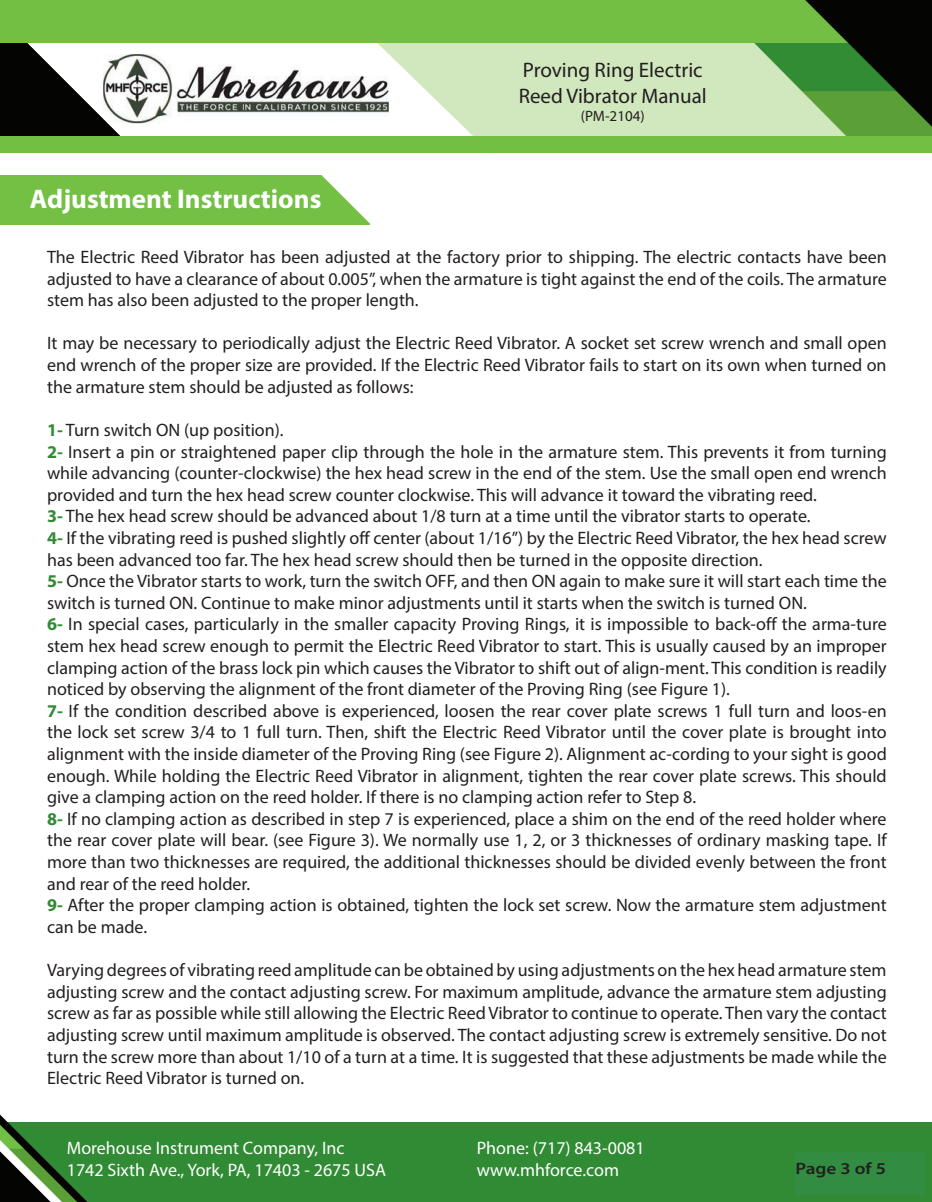
<style>
.page{position:relative;width:932px;height:1202px;background:#fff}
.page>*{position:absolute;margin:0;border:0;box-sizing:border-box;transform-origin:0 0}
.t1{font:700 27px "Myriad Pro";color:#fff}
.t2{font:21px "Myriad Pro";color:#231f20}
.t3{font:18px/21.6px "Myriad Pro";color:#231f20;text-align:justify}
.t4{font:18px "Myriad Pro";color:#fff}
.t5{font:600 16.5px "Myriad Pro";color:#231f20;scale:1.16 1}
.t6{font:15px "Myriad Pro";color:#231f20}
.s1{font-weight:700;color:#318b34}
</style>
<div class="page">
<img style="left:244px;top:152px;width:251px;height:2px">
<div style="left:0;top:1122px;width:932px;height:80px;background:#318b34"></div>
<svg style="left:0;top:1114px;width:87px;height:88px"></svg>
<img style="left:136px;top:42px;width:105px;height:1px">
<img style="left:136px;top:136px;width:105px;height:1px">
<img style="left:241px;top:42px;width:241px;height:95px">
<img style="left:482px;top:42px;width:450px;height:95px">
<img style="left:343px;top:42px;width:127px;height:95px">
<div style="left:0;top:0;width:805px;height:42px;background:#73bf44"></div>
<img style="left:136px;top:54px;width:207px;height:70px">
<svg style="left:0;top:16px;width:136px;height:121px"></svg>
<img style="left:343px;top:54px;width:46px;height:70px">
<svg style="left:805px;top:0;width:127px;height:127px;background:#2c5321"></svg>
<div style="left:0;top:137px;width:932px;height:15px;background:#73bf44"></div>
<div style="left:795px;top:1152px;width:130px;height:42px;background:#328c41"></div>
<div style="left:0;top:175px;width:369px;height:50px;background:#74c044"></div>
<svg style="left:321px;top:175px;width:49px;height:50px"></svg>
<p class="t2" style="left:523px;top:57px;width:181px">Proving Ring Electric</p>
<p class="t2" style="left:518px;top:83px;width:190px">Reed Vibrator Manual</p>
<p class="t6" style="left:581px;top:106px;width:65px">(PM-2104)</p>
<p class="t1" style="left:30px;top:182px;width:293px">Adjustment Instructions</p>
<p class="t3" style="left:47px;top:246px;width:841px">The Electric Reed Vibrator has been adjusted at the factory prior to shipping. The electric contacts have been adjusted to have a clearance of about 0.005”, when the armature is tight against the end of the coils. The armature stem has also been adjusted to the proper length.</p>
<p class="t3" style="left:47px;top:332px;width:841px">It may be necessary to periodically adjust the Electric Reed Vibrator. A socket set screw wrench and small open end wrench of the proper size are provided. If the Electric Reed Vibrator fails to start on its own when turned on the armature stem should be adjusted as follows:</p>
<p class="t3" style="left:47px;top:419px;width:238px"><span class="s1">1-</span> Turn switch ON (up position).</p>
<p class="t3" style="left:47px;top:440px;width:841px"><span class="s1">2-</span> Insert a pin or straightened paper clip through the hole in the armature stem. This prevents it from turning while advancing (counter-clockwise) the hex head screw in the end of the stem. Use the small open end wrench provided and turn the hex head screw counter clockwise. This will advance it toward the vibrating reed.</p>
<p class="t3" style="left:47px;top:505px;width:765px"><span class="s1">3-</span> The hex head screw should be advanced about 1/8 turn at a time until the vibrator starts to operate.</p>
<p class="t3" style="left:47px;top:527px;width:841px"><span class="s1">4-</span> If the vibrating reed is pushed slightly off center (about 1/16”) by the Electric Reed Vibrator, the hex head screw has been advanced too far. The hex head screw should then be turned in the opposite direction.</p>
<p class="t3" style="left:47px;top:570px;width:841px"><span class="s1">5-</span> Once the Vibrator starts to work, turn the switch OFF, and then ON again to make sure it will start each time the switch is turned ON. Continue to make minor adjustments until it starts when the switch is turned ON.</p>
<p class="t3" style="left:47px;top:613px;width:841px"><span class="s1">6-</span> In special cases, particularly in the smaller capacity Proving Rings, it is impossible to back-off the arma-ture stem hex head screw enough to permit the Electric Reed Vibrator to start. This is usually caused by an improper clamping action of the brass lock pin which causes the Vibrator to shift out of align-ment. This condition is readily noticed by observing the alignment of the front diameter of the Proving Ring (see Figure 1).</p>
<p class="t3" style="left:47px;top:699px;width:841px"><span class="s1">7-</span> If the condition described above is experienced, loosen the rear cover plate screws 1 full turn and loos-en the lock set screw 3/4 to 1 full turn. Then, shift the Electric Reed Vibrator until the cover plate is brought into alignment with the inside diameter of the Proving Ring (see Figure 2). Alignment ac-cording to your sight is good enough. While holding the Electric Reed Vibrator in alignment, tighten the rear cover plate screws. This should give a clamping action on the reed holder. If there is no clamping action refer to Step 8.</p>
<p class="t3" style="left:47px;top:807px;width:841px"><span class="s1">8-</span> If no clamping action as described in step 7 is experienced, place a shim on the end of the reed holder where the rear cover plate will bear. (see Figure 3). We normally use 1, 2, or 3 thicknesses of ordinary masking tape. If more than two thicknesses are required, the additional thicknesses should be divided evenly between the front and rear of the reed holder.</p>
<p class="t3" style="left:47px;top:894px;width:841px"><span class="s1">9-</span> After the proper clamping action is obtained, tighten the lock set screw. Now the armature stem adjustment can be made.</p>
<p class="t3" style="left:47px;top:959px;width:841px">Varying degrees of vibrating reed amplitude can be obtained by using adjustments on the hex head armature stem adjusting screw and the contact adjusting screw. For maximum amplitude, advance the armature stem adjusting screw as far as possible while still allowing the Electric Reed Vibrator to continue to operate. Then vary the contact adjusting screw until maximum amplitude is observed. The contact adjusting screw is extremely sensitive. Do not turn the screw more than about 1/10 of a turn at a time. It is suggested that these adjustments be made while the Electric Reed Vibrator is turned on.</p>
<p class="t4" style="left:67px;top:1137px;width:279px">Morehouse Instrument Company, Inc</p>
<p class="t4" style="left:67px;top:1158px;width:321px">1742 Sixth Ave., York, PA, 17403 - 2675 USA</p>
<p class="t4" style="left:477px;top:1137px;width:169px">Phone: (717) 843-0081</p>
<p class="t4" style="left:477px;top:1158px;width:144px">www.mhforce.com</p>
<p class="t5" style="left:795px;top:1158px;width:79px">Page 3 of 5</p>
</div>
